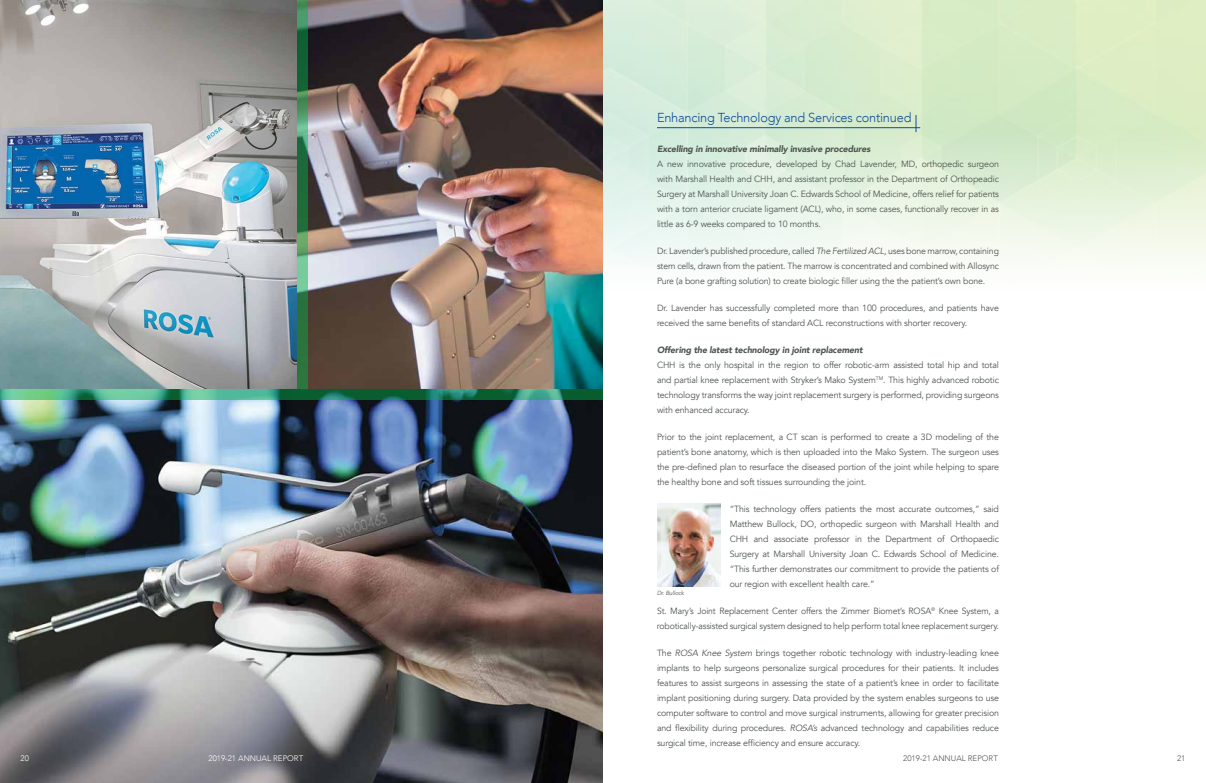
<style>
.page{position:relative;width:1206px;height:783px;background:#fff}
.page>*{position:absolute;margin:0;border:0;box-sizing:border-box;transform-origin:0 0}
.t1{font:300 13px "Avenir";letter-spacing:-.015em;color:#114d97}
.t2{font:9px/15px "Avenir";letter-spacing:-.015em;color:#4f5650;text-align:justify}
.t3{font:9px/15px "Avenir";letter-spacing:-.015em;color:#4f5650;scale:.96 1}
.t4{font:italic 900 9px "Avenir";letter-spacing:-.015em;color:#4f5650}
.t5{font:300 8px "Avenir";color:#fff}
.t6{font:300 8px "Avenir";color:#4f5650}
.t7{font:italic 6px "Avenir";letter-spacing:-.015em;color:#4f5650}
.s1{font-style:italic}
</style>
<div class="page">
<img style="left:0;top:399px;width:603px;height:384px">
<img style="left:0;top:0;width:603px;height:389px">
<svg style="left:0;top:389px;width:603px;height:10px;background:#33916a"></svg>
<svg style="left:297px;top:0;width:10px;height:389px;background:#358250"></svg>
<img style="left:603px;top:0;width:603px;height:266px">
<img style="left:657px;top:504px;width:64px;height:82px">
<hr style="left:657px;top:128px;width:263px;height:1px;background:#114d97">
<svg style="left:916px;top:115px;width:1px;height:17px"></svg>
<h1 class="t1" style="left:657px;top:110px;width:256px">Enhancing Technology and Services continued</h1>
<p class="t4" style="left:657px;top:142px;width:215px">Excelling in innovative minimally invasive procedures</p>
<p class="t2" style="left:657px;top:157px;width:344px">A new innovative procedure, developed by Chad Lavender, MD, orthopedic surgeon with Marshall Health and CHH, and assistant professor in the Department of Orthopeadic Surgery at Marshall University Joan C. Edwards School of Medicine, offers relief for patients with a torn anterior cruciate ligament (ACL), who, in some cases, functionally recover in as little as 6-9 weeks compared to 10 months.</p>
<p class="t2" style="left:657px;top:244px;width:344px">Dr. Lavender’s published procedure, called <span class="s1">The Fertilized ACL,</span> uses bone marrow, containing stem cells, drawn from the patient. The marrow is concentrated and combined with Allosync Pure (a bone grafting solution) to create biologic filler using the the patient’s own bone.</p>
<p class="t2" style="left:657px;top:301px;width:344px">Dr. Lavender has successfully completed more than 100 procedures, and patients have received the same benefits of standard ACL reconstructions with shorter recovery.</p>
<p class="t4" style="left:657px;top:343px;width:207px">Offering the latest technology in joint replacement</p>
<p class="t2" style="left:657px;top:358px;width:344px">CHH is the only hospital in the region to offer robotic-arm assisted total hip and total and partial knee replacement with Stryker’s Mako System<sup>TM</sup>. This highly advanced robotic technology transforms the way joint replacement surgery is performed, providing surgeons with enhanced accuracy.</p>
<p class="t2" style="left:657px;top:430px;width:344px">Prior to the joint replacement, a CT scan is performed to create a 3D modeling of the patient’s bone anatomy, which is then uploaded into the Mako System. The surgeon uses the pre-defined plan to resurface the diseased portion of the joint while helping to spare the healthy bone and soft tissues surrounding the joint.</p>
<p class="t2" style="left:730px;top:502px;width:271px">“This technology offers patients the most accurate outcomes,” said Matthew Bullock, DO, orthopedic surgeon with Marshall Health and CHH and associate professor in the Department of Orthopaedic Surgery at Marshall University Joan C. Edwards School of Medicine. “This further demonstrates our commitment to provide the patients of our region with excellent health care.”</p>
<p class="t3" style="left:657px;top:604px;width:358px">St. Mary’s Joint Replacement Center offers the Zimmer Biomet’s ROSA<sup>®</sup> Knee System, a robotically-assisted surgical system designed to help perform total knee replacement surgery.</p>
<p class="t2" style="left:657px;top:646px;width:344px">The <span class="s1">ROSA Knee System</span> brings together robotic technology with industry-leading knee implants to help surgeons personalize surgical procedures for their patients. It includes features to assist surgeons in assessing the state of a patient’s knee in order to facilitate implant positioning during surgery. Data provided by the system enables surgeons to use computer software to control and move surgical instruments, allowing for greater precision and flexibility during procedures. <span class="s1">ROSA’s</span> advanced technology and capabilities reduce surgical time, increase efficiency and ensure accuracy.</p>
<p class="t7" style="left:657px;top:589px;width:29px">Dr. Bullock</p>
<p class="t5" style="left:21px;top:753px;width:10px">20</p>
<p class="t5" style="left:209px;top:753px;width:96px">2019-21 ANNUAL REPORT</p>
<p class="t6" style="left:903px;top:753px;width:96px">2019-21 ANNUAL REPORT</p>
<p class="t6" style="left:1177px;top:753px;width:10px">21</p>
</div>
